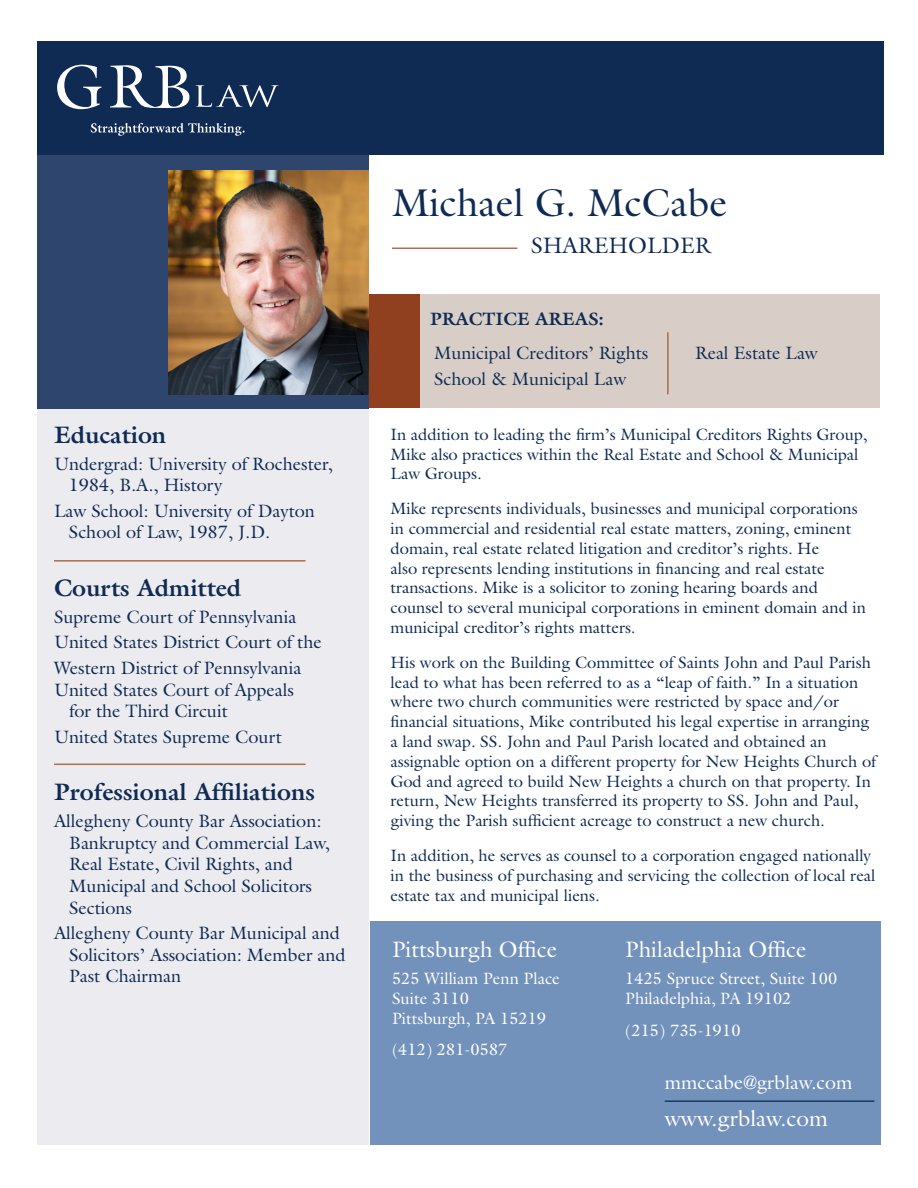
<style>
.page{position:relative;width:918px;height:1188px;background:#fff}
.page>*{position:absolute;margin:0;border:0;box-sizing:border-box;transform-origin:0 0}
.t1{font:39px "Galliard";color:#0f2b53}
.t2{font:700 24px "Galliard";color:#0f2b53}
.t3{font:22.5px "Galliard";color:#fff}
.t4{font:22.5px "Galliard";color:#0f2b53}
.t5{font:19.5px "Galliard";color:#fff}
.t6{font:18px/21.6px "Galliard";color:#0f2b53}
.t7{font:700 18px "Galliard";color:#0f2b53}
.t8{font:16.5px/19.8px "Galliard";color:#0f2b53}
.t9{font:16.5px/19.8px "Galliard";color:#fff}
</style>
<div class="page">
<div style="left:37px;top:391px;width:332px;height:754px;background:#ecebef"></div>
<div style="left:37px;top:145px;width:332px;height:263px;background:#2e466e"></div>
<hr style="left:54px;top:560px;width:252px;height:2px;background:#ab6d4b">
<hr style="left:54px;top:764px;width:252px;height:1px;background:#ab6d4b">
<hr style="left:392px;top:248px;width:125px;height:1px;background:#ab6d4b">
<div style="left:37px;top:41px;width:847px;height:114px;background:#0f2b53"></div>
<img style="left:168px;top:171px;width:201px;height:223px">
<svg style="left:91px;top:123px;width:154px;height:13px"></svg>
<svg style="left:196px;top:85px;width:83px;height:22px"></svg>
<svg style="left:57px;top:65px;width:132px;height:44px"></svg>
<div style="left:370px;top:295px;width:509px;height:113px;background:#d8cec7"></div>
<div style="left:369px;top:295px;width:51px;height:113px;background:#90401f"></div>
<hr style="left:667px;top:332px;width:2px;height:62px;background:#ab6d4b">
<div style="left:370px;top:922px;width:511px;height:223px;background:#7392bb"></div>
<hr style="left:665px;top:1100px;width:209px;height:2px;background:#163a64">
<h2 class="t2" style="left:54px;top:419px;width:114px">Education</h2>
<p class="t6" style="left:69px;top:453px;width:266px;text-indent:-15px">Undergrad: University of Rochester,<br>1984, B.A., History</p>
<p class="t6" style="left:69px;top:500px;width:248px;text-indent:-15px">Law School: University of Dayton<br>School of Law, 1987, J.D.</p>
<h2 class="t2" style="left:54px;top:572px;width:189px">Courts Admitted</h2>
<p class="t6" style="left:54px;top:604px;width:269px;line-height:25.5px">Supreme Court of Pennsylvania<br>United States District Court of the<br>Western District of Pennsylvania</p>
<p class="t6" style="left:69px;top:678px;width:226px;text-indent:-15px">United States Court of Appeals for the Third Circuit</p>
<p class="t6" style="left:54px;top:726px;width:229px">United States Supreme Court</p>
<h2 class="t2" style="left:54px;top:777px;width:263px">Professional Affiliations</h2>
<p class="t6" style="left:69px;top:810px;width:262px;text-indent:-15px">Allegheny County Bar Association:<br>Bankruptcy and Commercial Law,<br>Real Estate, Civil Rights, and<br>Municipal and School Solicitors<br>Sections</p>
<p class="t6" style="left:69px;top:922px;width:278px;text-indent:-15px">Allegheny County Bar Municipal and<br>Solicitors’ Association: Member and<br>Past Chairman</p>
<h1 class="t1" style="left:392px;top:178px;width:337px">Michael G. McCabe</h1>
<h3 class="t4" style="left:531px;top:232px;width:181px">SHAREHOLDER</h3>
<p class="t7" style="left:430px;top:307px;width:175px">PRACTICE AREAS:</p>
<p class="t6" style="left:434px;top:339px;width:216px;line-height:26.4px">Municipal Creditors’ Rights<br>School &amp; Municipal Law</p>
<p class="t6" style="left:695px;top:342px;width:124px">Real Estate Law</p>
<p class="t8" style="left:391px;top:424px;width:479px">In addition to leading the firm’s Municipal Creditors Rights Group,<br>Mike also practices within the Real Estate and School &amp; Municipal<br>Law Groups.</p>
<p class="t8" style="left:391px;top:498px;width:477px">Mike represents individuals, businesses and municipal corporations in commercial and residential real estate matters, zoning, eminent domain, real estate related litigation and creditor’s rights. He<br>also represents lending institutions in financing and real estate transactions. Mike is a solicitor to zoning hearing boards and counsel to several municipal corporations in eminent domain and in municipal creditor’s rights matters.</p>
<p class="t8" style="left:391px;top:652px;width:487px">His work on the Building Committee of Saints John and Paul Parish lead to what has been referred to as a “leap of faith.” In a situation where two church communities were restricted by space and/or financial situations, Mike contributed his legal expertise in arranging a land swap. SS. John and Paul Parish located and obtained an assignable option on a different property for New Heights Church of God and agreed to build New Heights a church on that property. In return, New Heights transferred its property to SS. John and Paul, giving the Parish sufficient acreage to construct a new church.</p>
<p class="t8" style="left:391px;top:845px;width:486px">In addition, he serves as counsel to a corporation engaged nationally in the business of purchasing and servicing the collection of local real estate tax and municipal liens.</p>
<h3 class="t3" style="left:392px;top:936px;width:166px">Pittsburgh Office</h3>
<p class="t9" style="left:392px;top:969px;width:169px">525 William Penn Place<br>Suite 3110<br>Pittsburgh, PA 15219</p>
<p class="t9" style="left:392px;top:1040px;width:117px">(412) 281-0587</p>
<h3 class="t3" style="left:625px;top:936px;width:183px">Philadelphia Office</h3>
<p class="t9" style="left:625px;top:969px;width:214px">1425 Spruce Street, Suite 100<br>Philadelphia, PA 19102</p>
<p class="t9" style="left:625px;top:1020px;width:117px">(215) 735-1910</p>
<p class="t5" style="left:665px;top:1071px;width:189px">mmccabe@grblaw.com</p>
<h3 class="t3" style="left:665px;top:1104px;width:165px">www.grblaw.com</h3>
</div>
